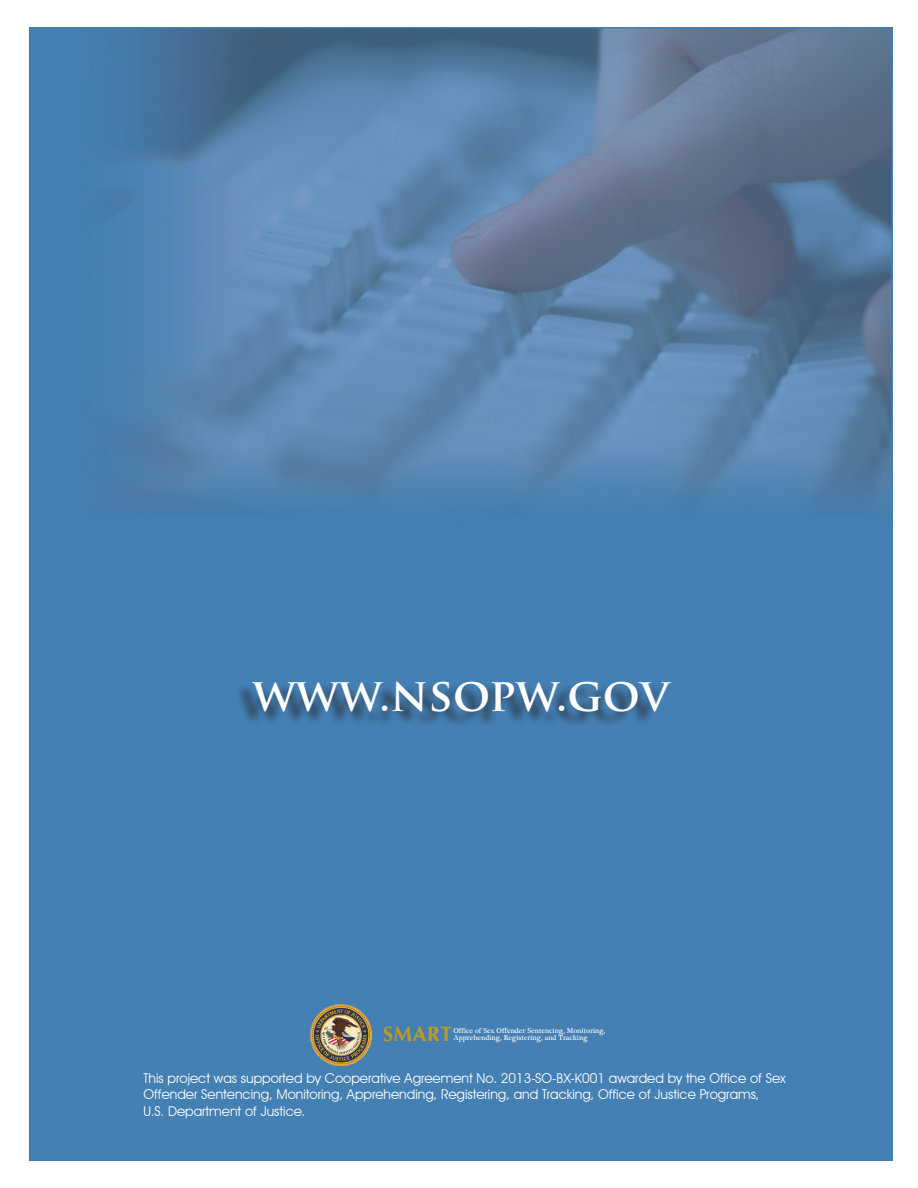
<style>
.page{position:relative;width:918px;height:1188px;background:#fff}
.page>*{position:absolute;margin:0;border:0;box-sizing:border-box;transform-origin:0 0}
.t1{font:700 45px "Trajan Pro";letter-spacing:.005em;color:#fff}
.t2{font:700 20.85px "CG Omega";letter-spacing:.025em;color:#bf9b1d}
.t3{font:13.5px/16.5px "Avant Garde IT Cby BT";color:#fff}
.t4{font:7.35px/7.5px "Plantagenet Cherokee";color:#fff}
</style>
<div class="page">
<img style="left:32px;top:30px;width:858px;height:1128px">
<div style="left:233px;top:683px;width:433px;height:45px;background:#231f20;opacity:.75"></div>
<img style="left:310px;top:1004px;width:62px;height:62px">
<h2 class="t1" style="left:253px;top:667px;width:418px">WWW.NSOPW.GOV</h2>
<p class="t2" style="left:383px;top:1021px;width:70px">SMART</p>
<p class="t4" style="left:453px;top:1027px;width:153px">Office of Sex Offender Sentencing, Monitoring,<br>Apprehending, Registering, and Tracking</p>
<p class="t3" style="left:144px;top:1070px;width:644px">This project was supported by Cooperative Agreement No. 2013-SO-BX-K001 awarded by the Office of Sex<br>Offender Sentencing, Monitoring, Apprehending, Registering, and Tracking, Office of Justice Programs,<br>U.S. Department of Justice.</p>
</div>
